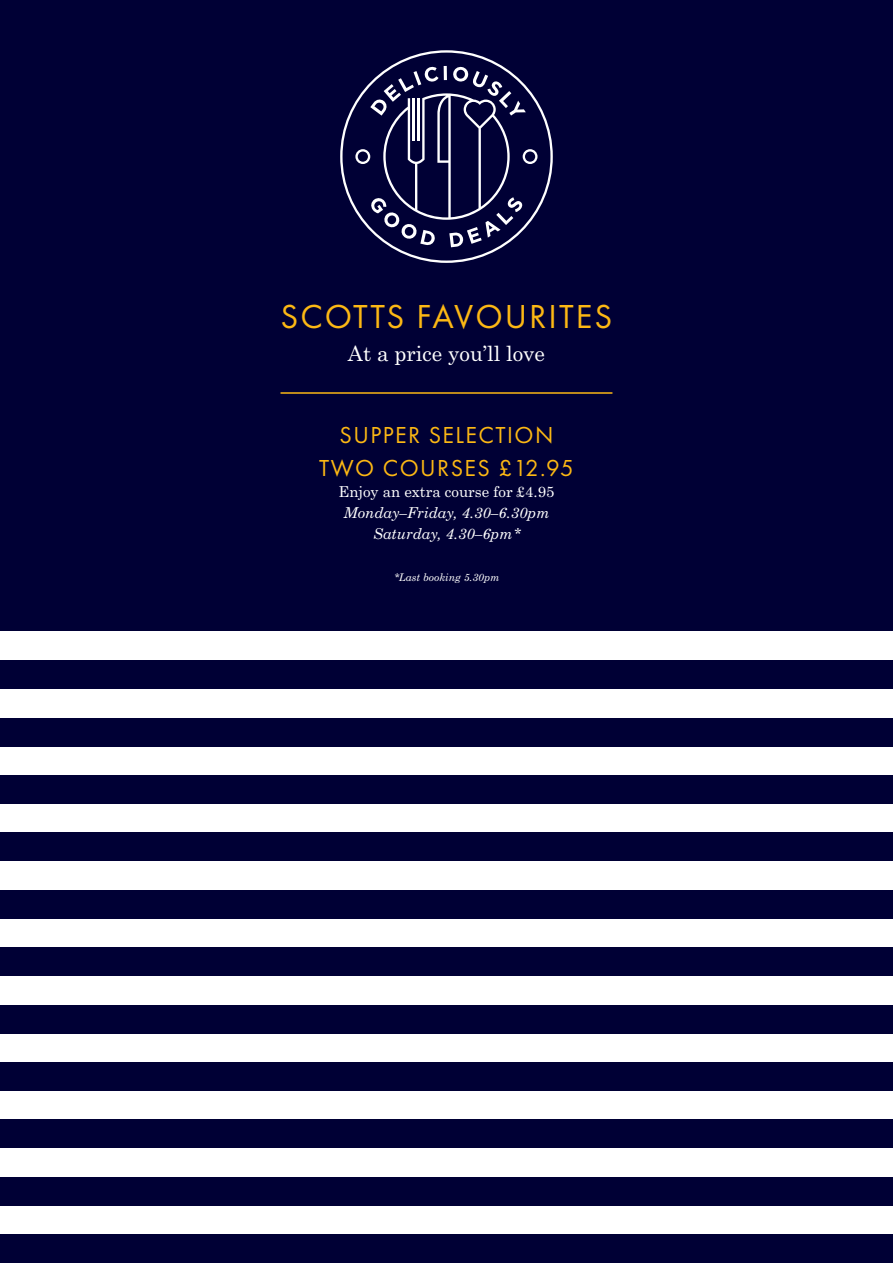
<style>
.page{position:relative;width:893px;height:1263px;background:#fff}
.page>*{position:absolute;margin:0;border:0;box-sizing:border-box;transform-origin:0 0}
.t1{font:34.5px "Futura PT";letter-spacing:.06em;color:#fcb814}
.t2{font:24px/33px "Futura PT";letter-spacing:.06em;color:#fcb814;text-align:center}
.t3{font:21px "Century Schoolbook Std";color:#fff}
.t4{font:15px/21px "Century Schoolbook Std";color:#fff;text-align:center}
.t5{font:italic 15px "Century Schoolbook Std";color:#fff}
.t6{font:italic 10.5px "Century Schoolbook Std";color:#fff}
.s1{font-style:italic}
</style>
<div class="page">
<div style="left:0;top:0;width:893px;height:631px;background:#000035"></div>
<svg style="left:340px;top:50px;width:213px;height:213px"></svg>
<svg style="left:355px;top:66px;width:182px;height:181px"></svg>
<hr style="left:280px;top:392px;width:332px;height:2px;background:#fcb814">
<div style="left:0;top:660px;width:893px;height:29px;background:#000035"></div>
<div style="left:0;top:718px;width:893px;height:28px;background:#000035"></div>
<div style="left:0;top:775px;width:893px;height:29px;background:#000035"></div>
<div style="left:0;top:832px;width:893px;height:29px;background:#000035"></div>
<div style="left:0;top:890px;width:893px;height:28px;background:#000035"></div>
<div style="left:0;top:947px;width:893px;height:29px;background:#000035"></div>
<div style="left:0;top:1005px;width:893px;height:28px;background:#000035"></div>
<div style="left:0;top:1062px;width:893px;height:29px;background:#000035"></div>
<div style="left:0;top:1119px;width:893px;height:29px;background:#000035"></div>
<div style="left:0;top:1177px;width:893px;height:28px;background:#000035"></div>
<div style="left:0;top:1234px;width:893px;height:29px;background:#000035"></div>
<p class="t1" style="left:280px;top:296px;width:333px">SCOTTS FAVOURITES</p>
<p class="t3" style="left:348px;top:340px;width:199px">At a price you’ll love</p>
<p class="t2" style="left:319px;top:419px;width:256px">SUPPER SELECTION<br>TWO COURSES £12.95</p>
<p class="t4" style="left:339px;top:481px;width:217px">Enjoy an extra course for £4.95<br><span class="s1">Monday–Friday, 4.30–6.30pm</span></p>
<p class="t5" style="left:373px;top:524px;width:148px">Saturday, 4.30–6pm*</p>
<p class="t6" style="left:393px;top:571px;width:108px">*Last booking 5.30pm</p>
</div>
